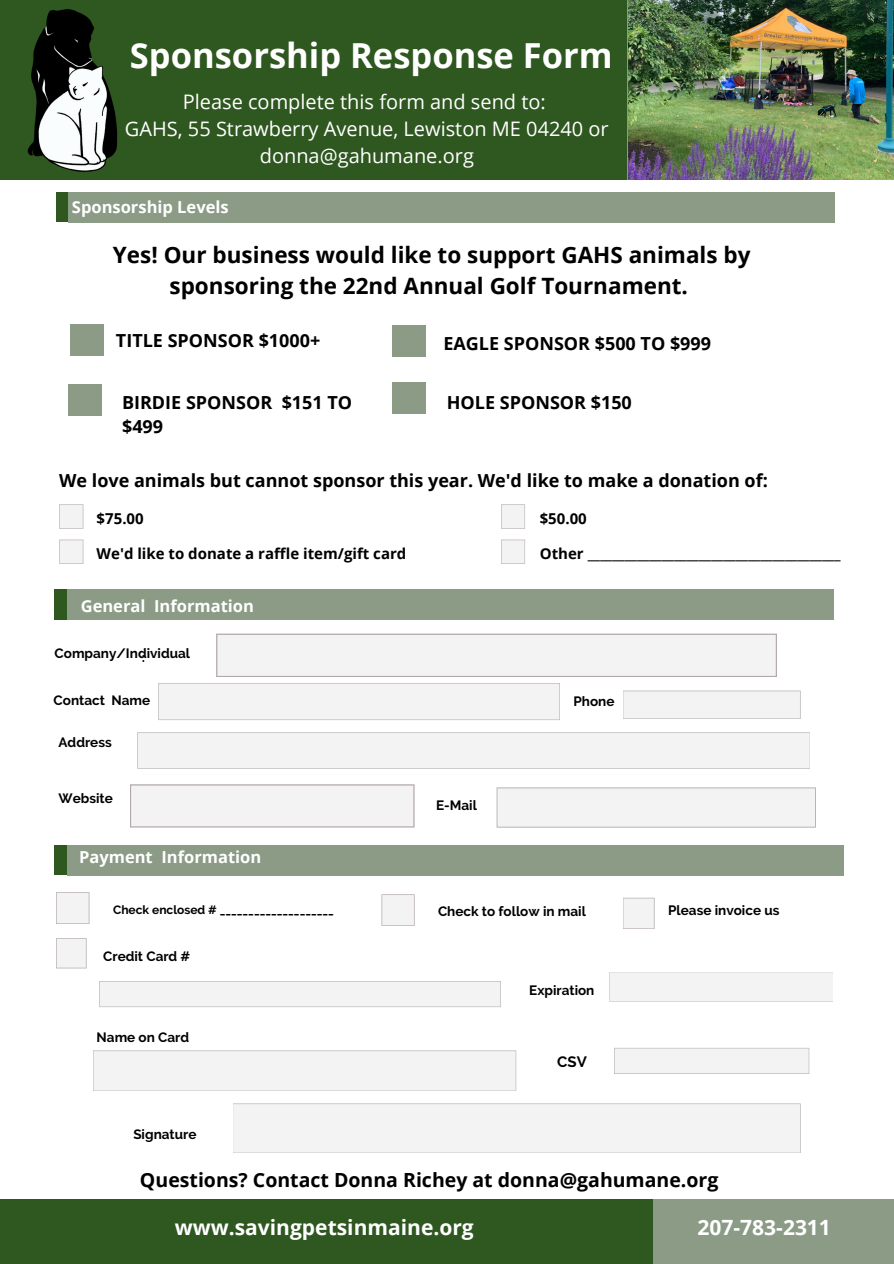
<style>
.page{position:relative;width:894px;height:1264px;background:#fff}
.page>*{position:absolute;margin:0;border:0;box-sizing:border-box;transform-origin:0 0}
.t1{font:700 34.5px "Open Sans";color:#fff}
.t2{font:700 22.5px/30.3px "Open Sans";color:#000;text-align:center}
.t3{font:700 21px "Open Sans";color:#fff}
.t4{font:19.95px/27px "Open Sans";color:#fff;text-align:center}
.t5{font:700 19.5px "Open Sans";color:#000}
.t6{font:700 18px "Open Sans";color:#000}
.t7{font:700 16.5px "Open Sans";color:#fff}
.t8{font:700 15px "Open Sans";color:#000}
.t9{font:700 15px "Raleway";color:#000}
.t10{font:700 13.5px "Raleway";color:#000}
.t11{font:700 12px "Raleway";color:#000}
</style>
<div class="page">
<div style="left:0;top:0;width:627px;height:179px;background:#2f5720"></div>
<div style="left:392px;top:325px;width:34px;height:31px;background:#8b9b85"></div>
<div style="left:627px;top:1199px;width:266px;height:64px;background:#8b9b85"></div>
<div style="left:0;top:1199px;width:652px;height:64px;background:#2f5720"></div>
<div style="left:55px;top:845px;width:39px;height:30px;background:#2f5720"></div>
<div style="left:67px;top:845px;width:776px;height:31px;background:#8b9b85"></div>
<svg style="left:59px;top:504px;width:24px;height:24px"></svg>
<svg style="left:59px;top:539px;width:24px;height:25px"></svg>
<div style="left:54px;top:589px;width:39px;height:31px;background:#2f5720"></div>
<div style="left:67px;top:589px;width:766px;height:31px;background:#8b9b85"></div>
<svg style="left:501px;top:504px;width:24px;height:24px"></svg>
<svg style="left:501px;top:539px;width:24px;height:25px"></svg>
<div style="left:609px;top:972px;width:224px;height:29px;background:#f3f3f4"></div>
<div style="left:614px;top:1047px;width:195px;height:26px;background:#f3f3f4"></div>
<svg style="left:623px;top:897px;width:31px;height:32px"></svg>
<svg style="left:56px;top:938px;width:30px;height:30px"></svg>
<div style="left:137px;top:732px;width:673px;height:36px;background:#f3f3f4"></div>
<svg style="left:130px;top:784px;width:284px;height:43px"></svg>
<svg style="left:623px;top:690px;width:177px;height:29px"></svg>
<svg style="left:496px;top:787px;width:319px;height:40px"></svg>
<svg style="left:216px;top:633px;width:560px;height:44px"></svg>
<svg style="left:56px;top:892px;width:33px;height:32px"></svg>
<svg style="left:381px;top:894px;width:33px;height:31px"></svg>
<div style="left:158px;top:683px;width:402px;height:37px;background:#f3f3f4"></div>
<svg style="left:99px;top:981px;width:402px;height:26px"></svg>
<svg style="left:93px;top:1050px;width:423px;height:41px"></svg>
<svg style="left:233px;top:1103px;width:567px;height:50px"></svg>
<div style="left:56px;top:192px;width:33px;height:30px;background:#2f5720"></div>
<div style="left:69px;top:192px;width:766px;height:31px;background:#8b9b85"></div>
<div style="left:392px;top:382px;width:34px;height:32px;background:#8b9b85"></div>
<div style="left:69px;top:384px;width:33px;height:32px;background:#8b9b85"></div>
<div style="left:70px;top:324px;width:33px;height:32px;background:#8b9b85"></div>
<img style="left:27px;top:9px;width:91px;height:163px">
<img style="left:628px;top:0;width:265px;height:179px">
<p class="t1" style="left:130px;top:31px;width:484px">Sponsorship Response Form</p>
<p class="t4" style="left:183px;top:87px;width:364px">Please complete this form and send to:</p>
<p class="t4" style="left:125px;top:114px;width:485px">GAHS, 55 Strawberry Avenue, Lewiston ME 04240 or donna@gahumane.org</p>
<p class="t7" style="left:72px;top:196px;width:158px">Sponsorship Levels</p>
<p class="t2" style="left:113px;top:239px;width:639px">Yes! Our business would like to support GAHS animals by sponsoring the 22nd Annual Golf Tournament.</p>
<p class="t6" style="left:116px;top:328px;width:206px">TITLE SPONSOR $1000+</p>
<p class="t6" style="left:443px;top:330px;width:269px">EAGLE SPONSOR $500 TO $999</p>
<p class="t6" style="left:122px;top:389px;width:231px">BIRDIE SPONSOR $151 TO</p>
<p class="t6" style="left:446px;top:390px;width:186px">HOLE SPONSOR $150</p>
<p class="t6" style="left:122px;top:414px;width:43px">$499</p>
<p class="t6" style="left:59px;top:467px;width:710px">We love animals but cannot sponsor this year. We'd like to make a donation of:</p>
<p class="t8" style="left:97px;top:507px;width:49px">$75.00</p>
<p class="t8" style="left:97px;top:543px;width:311px">We'd like to donate a raffle item/gift card</p>
<p class="t7" style="left:81px;top:594px;width:175px">General Information</p>
<p class="t10" style="left:55px;top:645px;width:137px">Company/Individual</p>
<p class="t10" style="left:142px;top:649px;width:5px">:</p>
<p class="t10" style="left:54px;top:692px;width:98px">Contact Name</p>
<p class="t10" style="left:59px;top:734px;width:55px">Address</p>
<p class="t10" style="left:59px;top:790px;width:56px">Website</p>
<p class="t7" style="left:79px;top:845px;width:183px">Payment Information</p>
<p class="t11" style="left:113px;top:902px;width:222px">Check enclosed # ____________________</p>
<p class="t10" style="left:103px;top:948px;width:89px">Credit Card #</p>
<p class="t10" style="left:97px;top:1029px;width:94px">Name on Card</p>
<p class="t10" style="left:133px;top:1126px;width:65px">Signature</p>
<p class="t8" style="left:539px;top:507px;width:49px">$50.00</p>
<p class="t8" style="left:539px;top:543px;width:302px">Other _________________________________________</p>
<p class="t10" style="left:436px;top:797px;width:42px">E-Mail</p>
<p class="t10" style="left:573px;top:693px;width:42px">Phone</p>
<p class="t10" style="left:438px;top:902px;width:149px">Check to follow in mail</p>
<p class="t10" style="left:529px;top:981px;width:67px">Expiration</p>
<p class="t9" style="left:557px;top:1052px;width:31px">CSV</p>
<p class="t10" style="left:668px;top:902px;width:113px">Please invoice us</p>
<p class="t5" style="left:140px;top:1166px;width:579px">Questions? Contact Donna Richey at donna@gahumane.org</p>
<p class="t3" style="left:175px;top:1212px;width:300px">www.savingpetsinmaine.org</p>
<p class="t3" style="left:697px;top:1212px;width:135px">207-783-2311</p>
</div>
